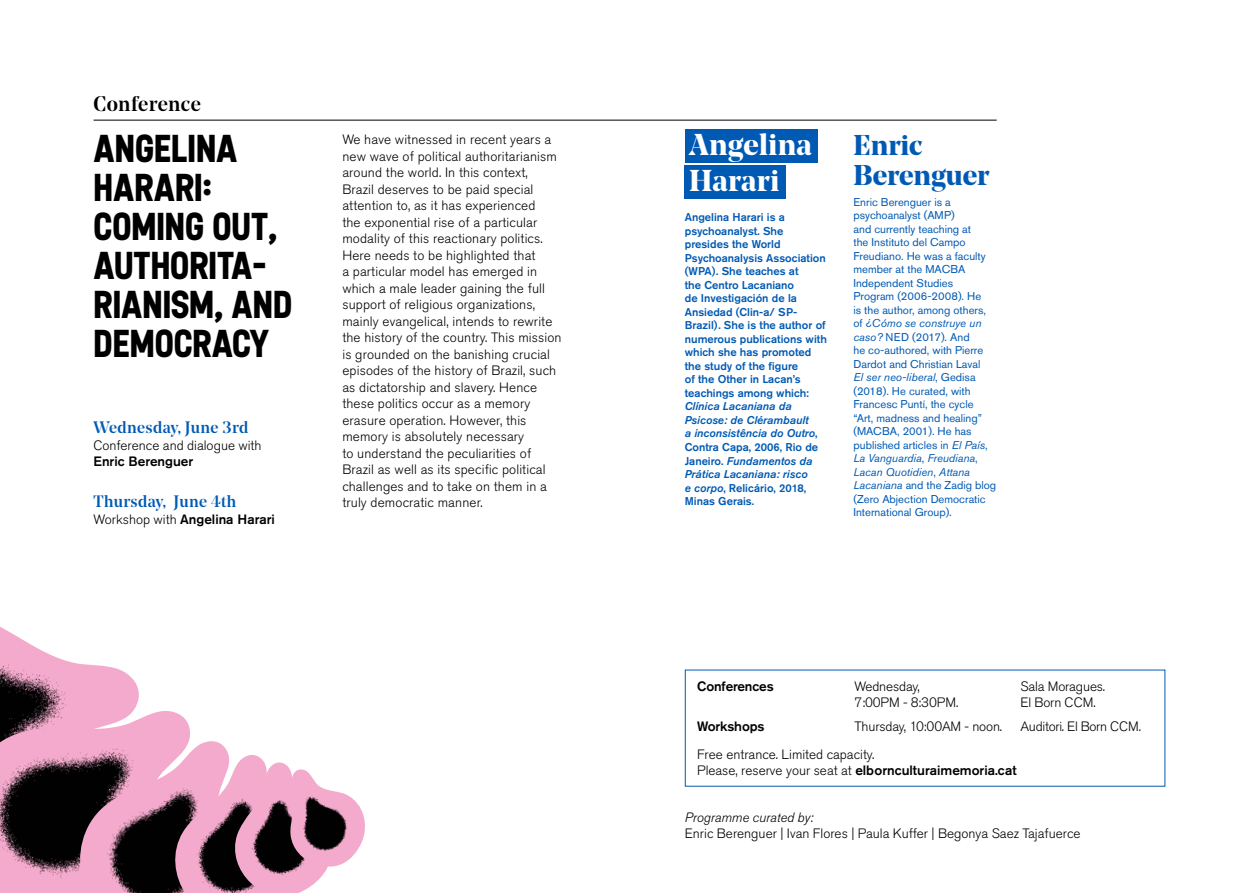
<style>
.page{position:relative;width:1259px;height:893px;background:#fff}
.page>*{position:absolute;margin:0;border:0;box-sizing:border-box;transform-origin:0 0}
.t1{font:700 37.5px/39px "El Born CCM";color:#000}
.t2{font:700 30px/36px "Noe Display";letter-spacing:.01em;color:#fff}
.t3{font:700 28.5px/29.2px "Noe Display";color:#005ab4}
.t4{font:500 21px "Noe Display";letter-spacing:.015em;color:#000}
.t5{font:500 16.5px "Noe Display";letter-spacing:.02em;color:#005ab4}
.t6{font:300 13.5px/16.5px "Akzidenz Grotesk Pro";letter-spacing:.01em;color:#000}
.t7{font:300 13.5px/16.5px "Akzidenz Grotesk Pro";letter-spacing:-.01em;color:#000}
.t8{font:500 13.5px "Akzidenz Grotesk Pro";color:#000}
.t9{font:300 13.5px "Akzidenz Grotesk Pro";letter-spacing:-.02em;color:#000}
.t10{font:italic 300 13.5px "Akzidenz Grotesk Pro";color:#000}
.t11{font:11.25px/13.5px "Akzidenz Grotesk Pro";color:#005ab4}
.t12{font:500 11.25px/13.5px "Akzidenz Grotesk Pro";color:#005ab4}
.t13{font:italic 500 11.25px/13.5px "Akzidenz Grotesk Pro";color:#005ab4}
.s1{font-style:normal}
.s2{font-style:italic}
.s3{font-weight:300}
.s4{font-weight:500}
</style>
<div class="page">
<div style="left:685px;top:165px;width:101px;height:34px;background:#005ab4"></div>
<div style="left:685px;top:129px;width:132px;height:34px;background:#005ab4"></div>
<hr style="left:94px;top:120px;width:902px;height:1px;background:#000">
<svg style="left:0;top:627px;width:327px;height:266px"></svg>
<img style="left:289px;top:769px;width:76px;height:99px">
<h3 class="t4" style="left:94px;top:91px;width:109px">Conference</h3>
<h2 class="t2" style="left:689px;top:126px;width:124px">Angelina<br>Harari</h2>
<p class="t12" style="left:685px;top:211px;width:144px">Angelina Harari is a psychoanalyst. She presides the World<br>Psychoanalysis Association (WPA). She teaches at<br>the Centro Lacaniano<br>de Investigación de la<br>Ansiedad (Clin-a/ SP-<br>Brazil). She is the author of numerous publications with which she has promoted the study of the figure<br>of the Other in Lacan’s teachings among which:</p>
<p class="t13" style="left:685px;top:400px;width:135px">Clínica Lacaniana da<br>Psicose: de Clérambault<br>a inconsistência do Outro<span class="s1">,<br>Contra Capa, 2006, Rio de<br>Janeiro.</span> Fundamentos da<br>Prática Lacaniana: risco<br>e corpo<span class="s1">, Relicário, 2018,<br>Minas Gerais.</span></p>
<h1 class="t1" style="left:94px;top:128px;width:200px">ANGELINA<br>HARARI:<br>COMING OUT,<br>AUTHORITA-<br>RIANISM, AND<br>DEMOCRACY</h1>
<h3 class="t3" style="left:853px;top:130px;width:137px">Enric<br>Berenguer</h3>
<p class="t6" style="left:342px;top:131px;width:221px">We have witnessed in recent years a new wave of political authoritarianism around the world. In this context, Brazil deserves to be paid special attention to, as it has experienced<br>the exponential rise of a particular modality of this reactionary politics.<br>Here needs to be highlighted that<br>a particular model has emerged in which a male leader gaining the full support of religious organizations, mainly evangelical, intends to rewrite the history of the country. This mission is grounded on the banishing crucial episodes of the history of Brazil, such as dictatorship and slavery. Hence these politics occur as a memory erasure operation. However, this memory is absolutely necessary<br>to understand the peculiarities of Brazil as well as its specific political challenges and to take on them in a truly democratic manner.</p>
<p class="t11" style="left:853px;top:195px;width:144px">Enric Berenguer is a psychoanalyst (AMP)<br>and currently teaching at<br>the Instituto del Campo<br>Freudiano. He was a faculty member at the MACBA<br>Independent Studies<br>Program (2006-2008). He<br>is the author, among others, of <span class="s2">¿Cómo se construye un caso?</span> NED (2017). And<br>he co-authored, with Pierre<br>Dardot and Christian Laval<br><span class="s2">El ser neo-liberal</span>, Gedisa (2018). He curated, with<br>Francesc Puntí, the cycle “Art, madness and healing” (MACBA, 2001). He has published articles in <span class="s2">El País</span>,<br><span class="s2">La Vanguardia</span>, <span class="s2">Freudiana</span>,<br><span class="s2">Lacan Quotidien</span>, <span class="s2">Attana<br>Lacaniana</span> and the Zadig blog (Zero Abjection Democratic<br>International Group).</p>
<p class="t5" style="left:94px;top:417px;width:156px">Wednesday, June 3rd</p>
<p class="t6" style="left:94px;top:437px;width:170px">Conference and dialogue with</p>
<p class="t8" style="left:94px;top:453px;width:101px">Enric Berenguer</p>
<p class="t5" style="left:94px;top:491px;width:144px">Thursday, June 4th</p>
<p class="t8" style="left:94px;top:511px;width:183px"><span class="s3">Workshop with</span> Angelina Harari</p>
<p class="t8" style="left:697px;top:677px;width:78px">Conferences</p>
<p class="t7" style="left:854px;top:677px;width:105px">Wednesday,<br>7:00PM - 8:30PM.</p>
<p class="t7" style="left:1020px;top:677px;width:86px">Sala Moragues.<br>El Born CCM.</p>
<p class="t8" style="left:697px;top:717px;width:69px">Workshops</p>
<p class="t7" style="left:854px;top:718px;width:149px">Thursday, 10:00AM - noon.</p>
<p class="t9" style="left:1020px;top:717px;width:122px">Auditori. El Born CCM.</p>
<p class="t6" style="left:697px;top:746px;width:321px">Free entrance. Limited capacity.<br>Please, reserve your seat at <span class="s4">elbornculturaimemoria.cat</span></p>
<p class="t10" style="left:685px;top:808px;width:130px">Programme curated by:</p>
<p class="t6" style="left:685px;top:825px;width:397px">Enric Berenguer | Ivan Flores | Paula Kuffer | Begonya Saez Tajafuerce</p>
</div>
